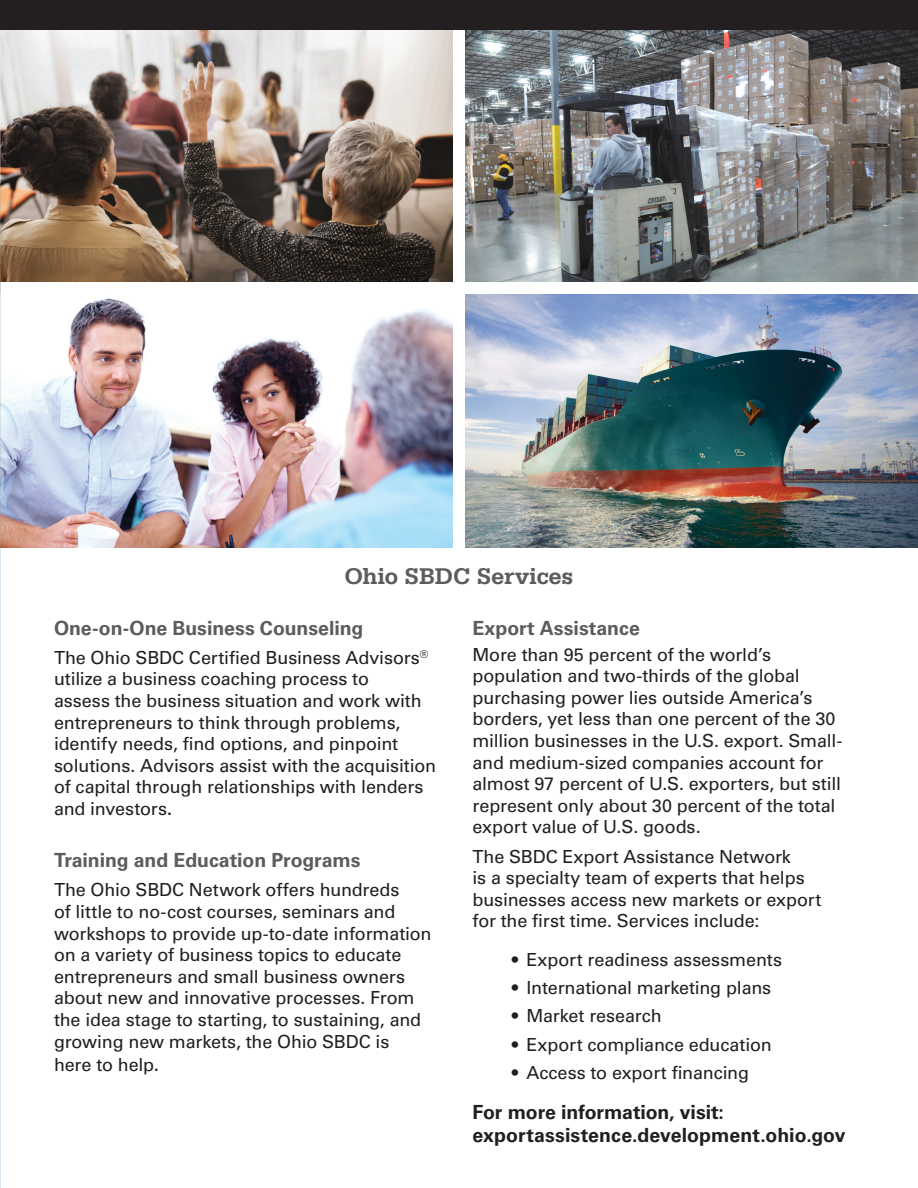
<style>
.page{position:relative;width:918px;height:1188px;background:#fff}
.page>*{position:absolute;margin:0;border:0;box-sizing:border-box;transform-origin:0 0}
.t1{font:700 24px "Serifa";letter-spacing:-.015em;color:#5c5c5f}
.t2{font:700 19.5px "Univers LT Pro 65";letter-spacing:-.005em;color:#5c5c5f}
.t3{font:700 19.5px/23.4px "Univers LT Pro 65";color:#231f20}
.t4{font:18px/21.6px "Univers LT Pro 55 Roman";letter-spacing:-.01em;color:#231f20}
.s1{font-family:"Univers LT Pro 65";font-weight:700}
.s2{font-size:19.5px}
</style>
<div class="page">
<img style="left:0;top:295px;width:452px;height:253px">
<img style="left:0;top:29px;width:452px;height:252px">
<img style="left:466px;top:29px;width:452px;height:252px">
<img style="left:466px;top:295px;width:452px;height:253px">
<div style="left:0;top:0;width:918px;height:29px;background:#231f20"></div>
<h1 class="t1" style="left:345px;top:562px;width:230px">Ohio SBDC Services</h1>
<p class="t2" style="left:54px;top:616px;width:311px">One-on-One Business Counseling</p>
<p class="t4" style="left:54px;top:647px;width:384px">The Ohio SBDC Certified Business Advisors<sup>® </sup>utilize a business coaching process to<br>assess the business situation and work with entrepreneurs to think through problems, identify needs, find options, and pinpoint solutions. Advisors assist with the acquisition of capital through relationships with lenders and investors<span class="s1">.</span></p>
<p class="t2" style="left:54px;top:849px;width:308px">Training and Education Programs</p>
<p class="t4" style="left:54px;top:879px;width:379px">The Ohio SBDC Network offers hundreds<br>of little to no-cost courses, seminars and workshops to provide up-to-date information on a variety of business topics to educate entrepreneurs and small business owners about new and innovative processes. From the idea stage to starting, to sustaining, and growing new markets, the Ohio SBDC is</p>
<p class="t4" style="left:54px;top:1054px;width:107px">here to help<span class="s2">.</span></p>
<p class="t2" style="left:473px;top:616px;width:169px">Export Assistance</p>
<p class="t4" style="left:472px;top:644px;width:371px">More than 95 percent of the world’s population and two-thirds of the global purchasing power lies outside America’s borders, yet less than one percent of the 30 million businesses in the U.S. export. Small&shy;and medium-sized companies account for almost 97 percent of U.S. exporters, but still represent only about 30 percent of the total export value of U.S. goods.</p>
<p class="t4" style="left:472px;top:845px;width:350px">The SBDC Export Assistance Network<br>is a specialty team of experts that helps businesses access new markets or export for the first time. Services include:</p>
<p class="t4" style="left:512px;top:948px;width:272px">• Export readiness assessments</p>
<p class="t4" style="left:512px;top:977px;width:261px">• International marketing plans</p>
<p class="t4" style="left:512px;top:1005px;width:151px">• Market research</p>
<p class="t4" style="left:512px;top:1033px;width:261px">• Export compliance education</p>
<p class="t4" style="left:512px;top:1062px;width:239px">• Access to export financing</p>
<p class="t3" style="left:472px;top:1100px;width:375px">For more information, visit: exportassistence.development.ohio.gov</p>
</div>
